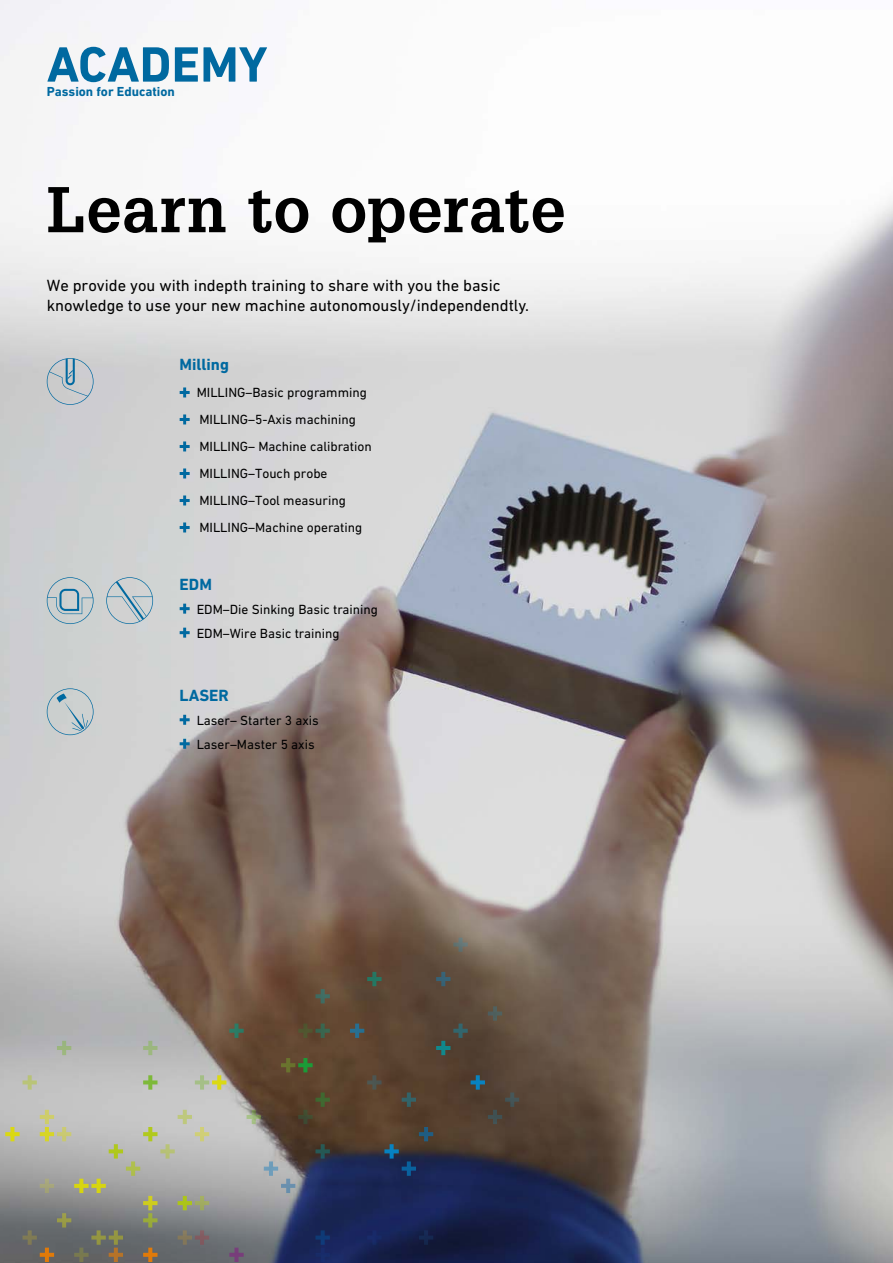
<style>
.page{position:relative;width:893px;height:1263px;background:#fff}
.page>*{position:absolute;margin:0;border:0;box-sizing:border-box;transform-origin:0 0}
.t1{font:700 63px "Glypha LT Pro";letter-spacing:.01em;color:#000}
.t2{font:16.5px/20.4px "DIN Next W1 G";color:#000}
.t3{font:700 16.5px "DIN Next W1 G";color:#0069a0}
.t4{font:13.5px/27px "DIN Next W1 G";color:#000}
.t5{font:700 13.35px "DIN Next W1 G";color:#0069a0}
</style>
<div class="page">
<img style="left:0;top:0;width:893px;height:1263px">
<svg style="left:229px;top:1247px;width:15px;height:15px"></svg>
<svg style="left:419px;top:1230px;width:14px;height:15px"></svg>
<svg style="left:367px;top:1230px;width:15px;height:15px"></svg>
<svg style="left:315px;top:1230px;width:15px;height:32px"></svg>
<svg style="left:264px;top:1161px;width:31px;height:32px"></svg>
<svg style="left:315px;top:1144px;width:15px;height:14px"></svg>
<svg style="left:384px;top:1127px;width:49px;height:49px;background:#333948"></svg>
<svg style="left:247px;top:1110px;width:14px;height:14px"></svg>
<svg style="left:5px;top:1110px;width:204px;height:152px;background:#9a9a92"></svg>
<svg style="left:402px;top:1092px;width:14px;height:15px"></svg>
<svg style="left:298px;top:1092px;width:32px;height:32px"></svg>
<svg style="left:471px;top:1075px;width:48px;height:49px;background:#4d443b"></svg>
<svg style="left:367px;top:1075px;width:15px;height:15px"></svg>
<svg style="left:195px;top:1075px;width:31px;height:15px"></svg>
<svg style="left:143px;top:1075px;width:15px;height:15px"></svg>
<svg style="left:23px;top:1075px;width:14px;height:15px"></svg>
<svg style="left:281px;top:1058px;width:32px;height:14px"></svg>
<svg style="left:143px;top:1041px;width:15px;height:14px"></svg>
<svg style="left:57px;top:1041px;width:14px;height:14px"></svg>
<svg style="left:436px;top:1023px;width:32px;height:32px"></svg>
<svg style="left:350px;top:1023px;width:14px;height:15px"></svg>
<svg style="left:298px;top:1023px;width:32px;height:15px"></svg>
<svg style="left:229px;top:1023px;width:15px;height:15px"></svg>
<svg style="left:488px;top:1006px;width:14px;height:15px"></svg>
<svg style="left:315px;top:989px;width:15px;height:14px"></svg>
<svg style="left:247px;top:989px;width:14px;height:14px"></svg>
<svg style="left:40px;top:989px;width:14px;height:14px"></svg>
<svg style="left:436px;top:972px;width:14px;height:14px"></svg>
<svg style="left:367px;top:972px;width:15px;height:14px"></svg>
<svg style="left:453px;top:937px;width:15px;height:15px"></svg>
<svg style="left:180px;top:387px;width:10px;height:10px"></svg>
<svg style="left:180px;top:414px;width:10px;height:10px"></svg>
<svg style="left:180px;top:441px;width:10px;height:10px"></svg>
<svg style="left:180px;top:468px;width:10px;height:10px"></svg>
<svg style="left:180px;top:495px;width:10px;height:10px"></svg>
<svg style="left:180px;top:522px;width:10px;height:10px"></svg>
<svg style="left:180px;top:604px;width:10px;height:10px"></svg>
<svg style="left:180px;top:628px;width:10px;height:10px"></svg>
<svg style="left:180px;top:715px;width:10px;height:10px"></svg>
<svg style="left:180px;top:739px;width:10px;height:10px"></svg>
<svg style="left:47px;top:358px;width:47px;height:47px;background:#b5c0c8"></svg>
<svg style="left:106px;top:577px;width:47px;height:47px;background:#b9c6cc"></svg>
<svg style="left:47px;top:577px;width:47px;height:47px;background:#b2c2c8"></svg>
<svg style="left:47px;top:688px;width:47px;height:47px;background:#b8c6ca"></svg>
<svg style="left:47px;top:47px;width:122px;height:35px"></svg>
<svg style="left:175px;top:47px;width:92px;height:35px"></svg>
<p class="t5" style="left:47px;top:84px;width:130px">Passion for Education</p>
<h1 class="t1" style="left:47px;top:171px;width:520px">Learn to operate</h1>
<p class="t2" style="left:47px;top:275px;width:484px">We provide you with indepth training to share with you the basic knowledge to use your new machine autonomously/independendtly.</p>
<p class="t3" style="left:180px;top:355px;width:51px">Milling</p>
<p class="t4" style="left:197px;top:379px;width:177px">MILLING–Basic programming<br>MILLING–5-Axis machining<br>MILLING– Machine calibration<br>MILLING–Touch probe<br>MILLING–Tool measuring<br>MILLING–Machine operating</p>
<p class="t3" style="left:180px;top:574px;width:34px">EDM</p>
<p class="t4" style="left:197px;top:597px;width:183px;line-height:24px">EDM–Die Sinking Basic training<br>EDM–Wire Basic training</p>
<p class="t3" style="left:180px;top:685px;width:51px">LASER</p>
<p class="t4" style="left:197px;top:708px;width:124px;line-height:24px">Laser– Starter 3 axis<br>Laser–Master 5 axis</p>
</div>
